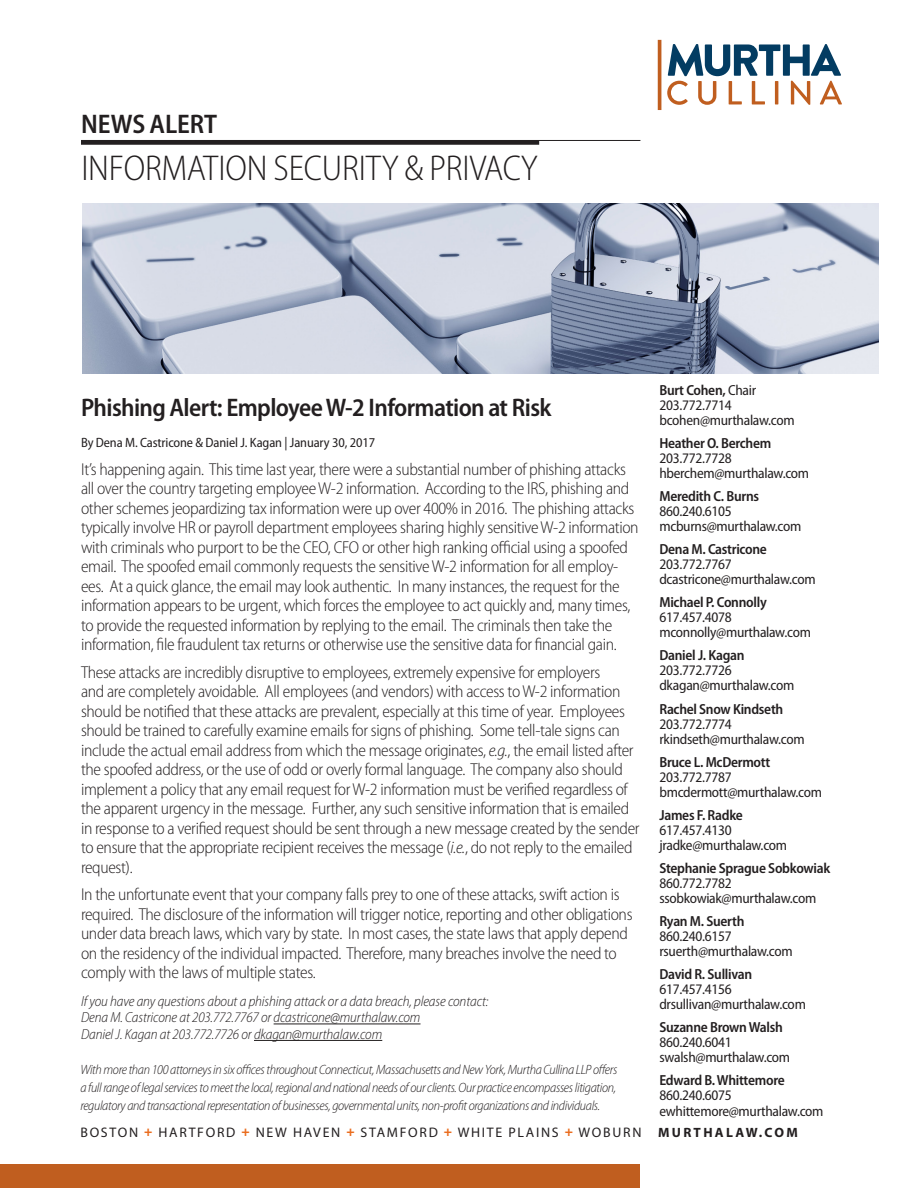
<style>
.page{position:relative;width:918px;height:1188px;background:#fff}
.page>*{position:absolute;margin:0;border:0;box-sizing:border-box;transform-origin:0 0}
.Practice_Group_Area{font:300 semi-condensed 36px "Myriad Pro";letter-spacing:-.005em;color:#231f20}
.News_Alert{font:600 semi-condensed 27px "Myriad Pro";letter-spacing:-.005em;color:#231f20}
.Title_of_news_alert{font:600 semi-condensed 25.5px "Myriad Pro";letter-spacing:-.025em;color:#231f20}
.Body_copy{font:300 semi-condensed 17.25px/19.5px "Myriad Pro";letter-spacing:-.02em;color:#231f20}
.rhc_Attorney_details{font:semi-condensed 14.7px/15px "Myriad Pro";letter-spacing:-.02em;color:#231f20}
.Intro_paragraph{font:italic 300 semi-condensed 14.7px/16.5px "Myriad Pro";letter-spacing:-.01em;color:#231f20}
.t1{font:13.8px "Myriad Pro";letter-spacing:.125em;color:#231f20}
.t2{font:italic 300 semi-condensed 13.5px/18px "Myriad Pro";letter-spacing:-.025em;color:#231f20;text-align:justify}
.Authors{font:semi-condensed 13.5px "Myriad Pro";letter-spacing:-.01em;color:#231f20}
.s1{font-weight:600}
.s2{font-style:italic}
.s3{font-weight:900;font-stretch:semi-condensed;color:#ea6d1f}
.s4{font-weight:700;font-size:13.5px}
</style>
<div class="page">
<img style="left:83px;top:203px;width:795px;height:170px">
<hr style="left:81px;top:140px;width:559px;height:1px;background:#231f20">
<div style="left:81px;top:140px;width:458px;height:5px;background:#231f20"></div>
<hr style="left:274px;top:1024px;width:147px;height:1px;background:#231f20">
<hr style="left:254px;top:1040px;width:128px;height:1px;background:#231f20">
<svg style="left:667px;top:44px;width:175px;height:61px"></svg>
<hr style="left:658px;top:40px;width:3px;height:70px;background:#c05e1f">
<div style="left:0;top:1164px;width:640px;height:24px;background:#c05e1f"></div>
<p class="News_Alert" style="left:81px;top:107px;width:137px">NEWS ALERT</p>
<p class="Practice_Group_Area" style="left:81px;top:146px;width:458px">INFORMATION SECURITY &amp; PRIVACY</p>
<p class="rhc_Attorney_details" style="left:659px;top:382px;width:137px"><span class="s1">Burt Cohen,</span> Chair<br>203.772.7714 bcohen@murthalaw.com</p>
<p class="rhc_Attorney_details" style="left:659px;top:435px;width:151px"><span class="s1">Heather O. Berchem<br></span>203.772.7728 hberchem@murthalaw.com</p>
<p class="rhc_Attorney_details" style="left:659px;top:489px;width:143px"><span class="s1">Meredith C. Burns<br></span>860.240.6105 mcburns@murthalaw.com</p>
<p class="rhc_Attorney_details" style="left:659px;top:542px;width:158px"><span class="s1">Dena M. Castricone<br></span>203.772.7767 dcastricone@murthalaw.com</p>
<p class="rhc_Attorney_details" style="left:659px;top:595px;width:153px"><span class="s1">Michael P. Connolly<br></span>617.457.4078 mconnolly@murthalaw.com</p>
<p class="rhc_Attorney_details" style="left:659px;top:648px;width:137px"><span class="s1">Daniel J. Kagan<br></span>203.772.7726 dkagan@murthalaw.com</p>
<p class="rhc_Attorney_details" style="left:659px;top:701px;width:147px"><span class="s1">Rachel Snow Kindseth<br></span>203.772.7774 rkindseth@murthalaw.com</p>
<p class="rhc_Attorney_details" style="left:659px;top:754px;width:164px"><span class="s1">Bruce L. McDermott<br></span>203.772.7787 bmcdermott@murthalaw.com</p>
<p class="rhc_Attorney_details" style="left:659px;top:807px;width:129px"><span class="s1">James F. Radke<br></span>617.457.4130 jradke@murthalaw.com</p>
<p class="rhc_Attorney_details" style="left:659px;top:860px;width:172px"><span class="s1">Stephanie Sprague Sobkowiak<br></span>860.772.7782 ssobkowiak@murthalaw.com</p>
<p class="rhc_Attorney_details" style="left:659px;top:913px;width:135px"><span class="s1">Ryan M. Suerth<br></span>860.240.6157 rsuerth@murthalaw.com</p>
<p class="rhc_Attorney_details" style="left:659px;top:966px;width:148px"><span class="s1">David R. Sullivan<br></span>617.457.4156 drsullivan@murthalaw.com</p>
<p class="rhc_Attorney_details" style="left:659px;top:1020px;width:132px"><span class="s1">Suzanne Brown Walsh<br></span>860.240.6041 swalsh@murthalaw.com</p>
<p class="rhc_Attorney_details" style="left:659px;top:1072px;width:166px"><span class="s1">Edward B. Whittemore<br></span>860.240.6075 ewhittemore@murthalaw.com</p>
<p class="Title_of_news_alert" style="left:81px;top:392px;width:472px">Phishing Alert: Employee W-2 Information at Risk</p>
<p class="Authors" style="left:81px;top:434px;width:296px">By Dena M. Castricone &amp; Daniel J. Kagan | January 30, 2017</p>
<p class="Body_copy" style="left:81px;top:459px;width:559px">It’s happening again. This time last year, there were a substantial number of phishing attacks all over the country targeting employee W-2 information. According to the IRS, phishing and other schemes jeopardizing tax information were up over 400% in 2016. The phishing attacks typically involve HR or payroll department employees sharing highly sensitive W-2 information with criminals who purport to be the CEO, CFO or other high ranking official using a spoofed email. The spoofed email commonly requests the sensitive W-2 information for all employ&shy;ees. At a quick glance, the email may look authentic. In many instances, the request for the information appears to be urgent, which forces the employee to act quickly and, many times, to provide the requested information by replying to the email. The criminals then take the information, file fraudulent tax returns or otherwise use the sensitive data for financial gain.</p>
<p class="Body_copy" style="left:81px;top:662px;width:560px">These attacks are incredibly disruptive to employees, extremely expensive for employers<br>and are completely avoidable. All employees (and vendors) with access to W-2 information should be notified that these attacks are prevalent, especially at this time of year. Employees should be trained to carefully examine emails for signs of phishing. Some tell-tale signs can include the actual email address from which the message originates, <span class="s2">e.g.</span>, the email listed after the spoofed address, or the use of odd or overly formal language. The company also should implement a policy that any email request for W-2 information must be verified regardless of the apparent urgency in the message. Further, any such sensitive information that is emailed in response to a verified request should be sent through a new message created by the sender to ensure that the appropriate recipient receives the message (<span class="s2">i.e.</span>, do not reply to the emailed request).</p>
<p class="Body_copy" style="left:81px;top:885px;width:553px">In the unfortunate event that your company falls prey to one of these attacks, swift action is required. The disclosure of the information will trigger notice, reporting and other obligations under data breach laws, which vary by state. In most cases, the state laws that apply depend on the residency of the individual impacted. Therefore, many breaches involve the need to comply with the laws of multiple states.</p>
<p class="Intro_paragraph" style="left:81px;top:993px;width:409px">If you have any questions about a phishing attack or a data breach, please contact:<br>Dena M. Castricone at 203.772.7767 or dcastricone@murthalaw.com<br>Daniel J. Kagan at 203.772.7726 or dkagan@murthalaw.com</p>
<p class="t2" style="left:80px;top:1060px;width:539px">With more than 100 attorneys in six offices throughout Connecticut, Massachusetts and New York, Murtha Cullina LLP offers a full range of legal services to meet the local, regional and national needs of our clients. Our practice encompasses litigation, regulatory and transactional representation of businesses, governmental units, non-profit organizations and individuals.</p>
<p class="t1" style="left:80px;top:1124px;width:719px">BOSTON <span class="s3">+</span> HARTFORD <span class="s3">+</span> NEW HAVEN <span class="s3">+</span> STAMFORD <span class="s3">+</span> WHITE PLAINS <span class="s3">+</span> WOBURN <span class="s4">MURTHALAW.COM</span></p>
</div>
